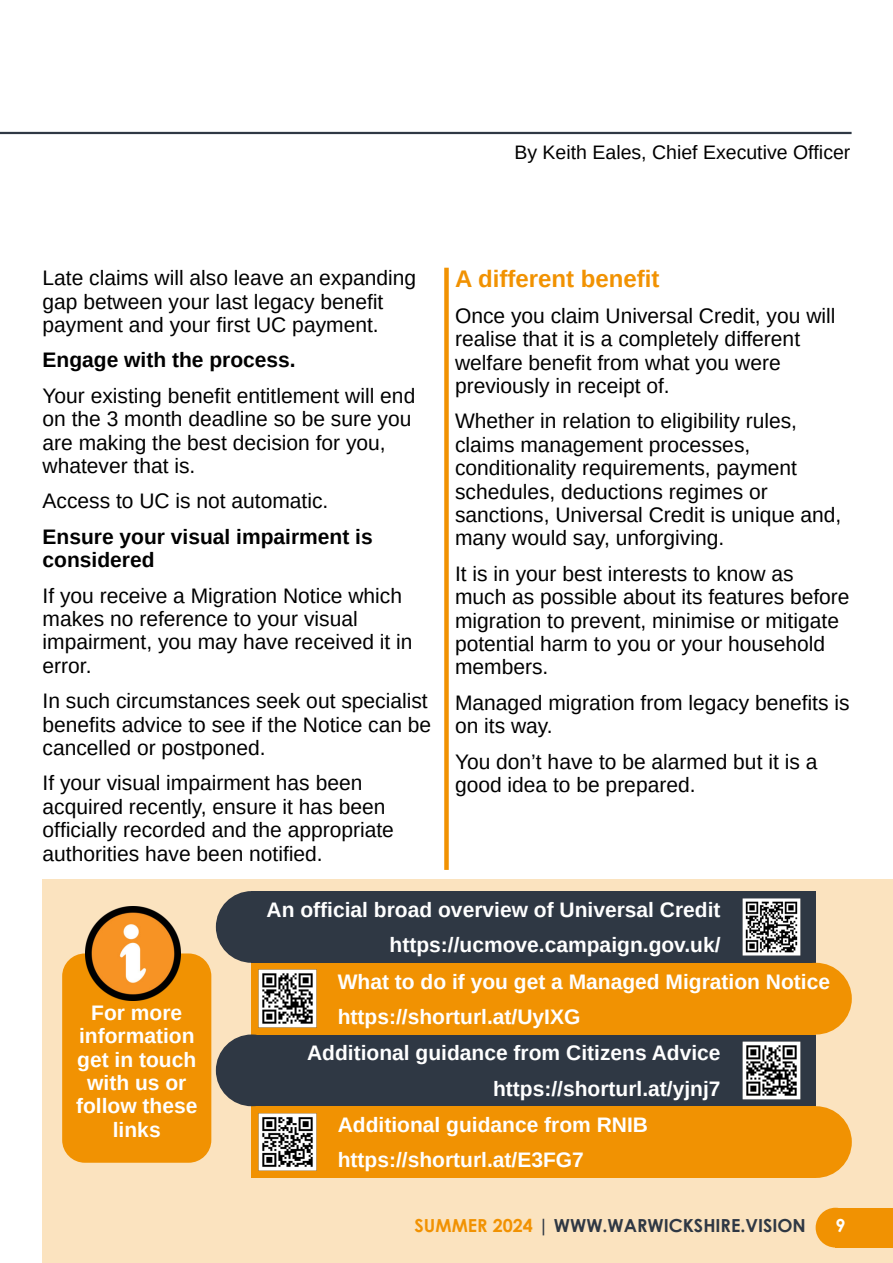
<style>
.page{position:relative;width:893px;height:1263px;background:#fff}
.page>*{position:absolute;margin:0;border:0;box-sizing:border-box;transform-origin:0 0}
.t1{font:700 24px "Arimo";color:#f19202}
.t2{font:21px/23.4px "Arimo";color:#000}
.t3{font:700 21px/23.4px "Arimo";color:#fff}
.t4{font:700 21px/23.4px "Arimo";color:#000}
.t5{font:19.5px "Arimo";color:#000}
.t6{font:700 18px "Century Gothic";color:#2f3844}
.t7{font:700 18px "Century Gothic";color:#fff}
.s1{color:#f19202}
</style>
<div class="page">
<div style="left:43px;top:880px;width:850px;height:383px;background:#fbe3bf"></div>
<div style="left:816px;top:1208px;width:39px;height:39px;background:#f19202;border-radius:50%"></div>
<div style="left:835px;top:1208px;width:58px;height:39px;background:#f19202"></div>
<hr style="left:0;top:132px;width:850px;height:2px;background:#2f3844">
<div style="left:252px;top:891px;width:564px;height:72px;background:#2f3844"></div>
<div style="left:252px;top:1034px;width:564px;height:72px;background:#2f3844"></div>
<div style="left:252px;top:963px;width:564px;height:71px;background:#f19202"></div>
<div style="left:252px;top:1106px;width:564px;height:72px;background:#f19202"></div>
<div style="left:216px;top:891px;width:72px;height:72px;background:#2f3844;border-radius:50%"></div>
<div style="left:216px;top:1034px;width:72px;height:72px;background:#2f3844;border-radius:50%"></div>
<div style="left:780px;top:963px;width:72px;height:71px;background:#f19202;border-radius:50%"></div>
<div style="left:780px;top:1106px;width:72px;height:72px;background:#f19202;border-radius:50%"></div>
<img style="left:252px;top:1106px;width:65px;height:65px">
<img style="left:258px;top:969px;width:59px;height:59px">
<img style="left:742px;top:898px;width:59px;height:58px">
<div style="left:444px;top:270px;width:5px;height:598px;background:#f19202"></div>
<img style="left:736px;top:1034px;width:71px;height:66px">
<div style="left:62px;top:953px;width:149px;height:210px;background:#f19202;border-radius:23px"></div>
<img style="left:86px;top:906px;width:94px;height:94px">
<p class="t5" style="left:514px;top:145px;width:337px">By Keith Eales, Chief Executive Officer</p>
<p class="t2" style="left:43px;top:268px;width:375px">Late claims will also leave an expanding gap between your last legacy benefit payment and your first UC payment.</p>
<p class="t4" style="left:43px;top:350px;width:255px">Engage with the process.</p>
<p class="t2" style="left:43px;top:386px;width:374px">Your existing benefit entitlement will end on the 3 month deadline so be sure you are making the best decision for you, whatever that is.</p>
<p class="t2" style="left:43px;top:491px;width:287px">Access to UC is not automatic.</p>
<p class="t4" style="left:43px;top:527px;width:332px">Ensure your visual impairment is considered</p>
<p class="t2" style="left:43px;top:585px;width:372px">If you receive a Migration Notice which makes no reference to your visual impairment, you may have received it in error.</p>
<p class="t2" style="left:43px;top:691px;width:390px">In such circumstances seek out specialist benefits advice to see if the Notice can be cancelled or postponed.</p>
<p class="t2" style="left:43px;top:773px;width:353px">If your visual impairment has been acquired recently, ensure it has been officially recorded and the appropriate authorities have been notified.</p>
<p class="t1" style="left:455px;top:270px;width:206px">A different benefit</p>
<p class="t2" style="left:455px;top:306px;width:382px">Once you claim Universal Credit, you will realise that it is a completely different welfare benefit from what you were previously in receipt of.</p>
<p class="t2" style="left:455px;top:411px;width:388px">Whether in relation to eligibility rules, claims management processes, conditionality requirements, payment schedules, deductions regimes or sanctions, Universal Credit is unique and, many would say, unforgiving.</p>
<p class="t2" style="left:455px;top:564px;width:396px">It is in your best interests to know as much as possible about its features before migration to prevent, minimise or mitigate potential harm to you or your household members.</p>
<p class="t2" style="left:455px;top:693px;width:396px">Managed migration from legacy benefits is on its way.</p>
<p class="t2" style="left:455px;top:751px;width:364px">You don’t have to be alarmed but it is a good idea to be prepared.</p>
<p class="t3" style="left:76px;top:1002px;width:123px;text-align:center">For more information get in touch with us or follow these links</p>
<p class="t3" style="left:267px;top:894px;width:455px;line-height:35.4px;text-align:right">An official broad overview of Universal Credit https://ucmove.campaign.gov.uk/</p>
<p class="t3" style="left:338px;top:971px;width:494px">What to do if you get a Managed Migration Notice</p>
<p class="t3" style="left:338px;top:1007px;width:244px">https://shorturl.at/UyIXG</p>
<p class="t3" style="left:307px;top:1043px;width:415px">Additional guidance from Citizens Advice</p>
<p class="t3" style="left:493px;top:1078px;width:229px">https://shorturl.at/yjnj7</p>
<p class="t3" style="left:338px;top:1109px;width:312px;line-height:35.4px">Additional guidance from RNIB https://shorturl.at/E3FG7</p>
<p class="t6" style="left:415px;top:1218px;width:393px"><span class="s1">SUMMER 2024</span> | WWW.WARWICKSHIRE.VISION</p>
<p class="t7" style="left:835px;top:1218px;width:12px">9</p>
</div>
